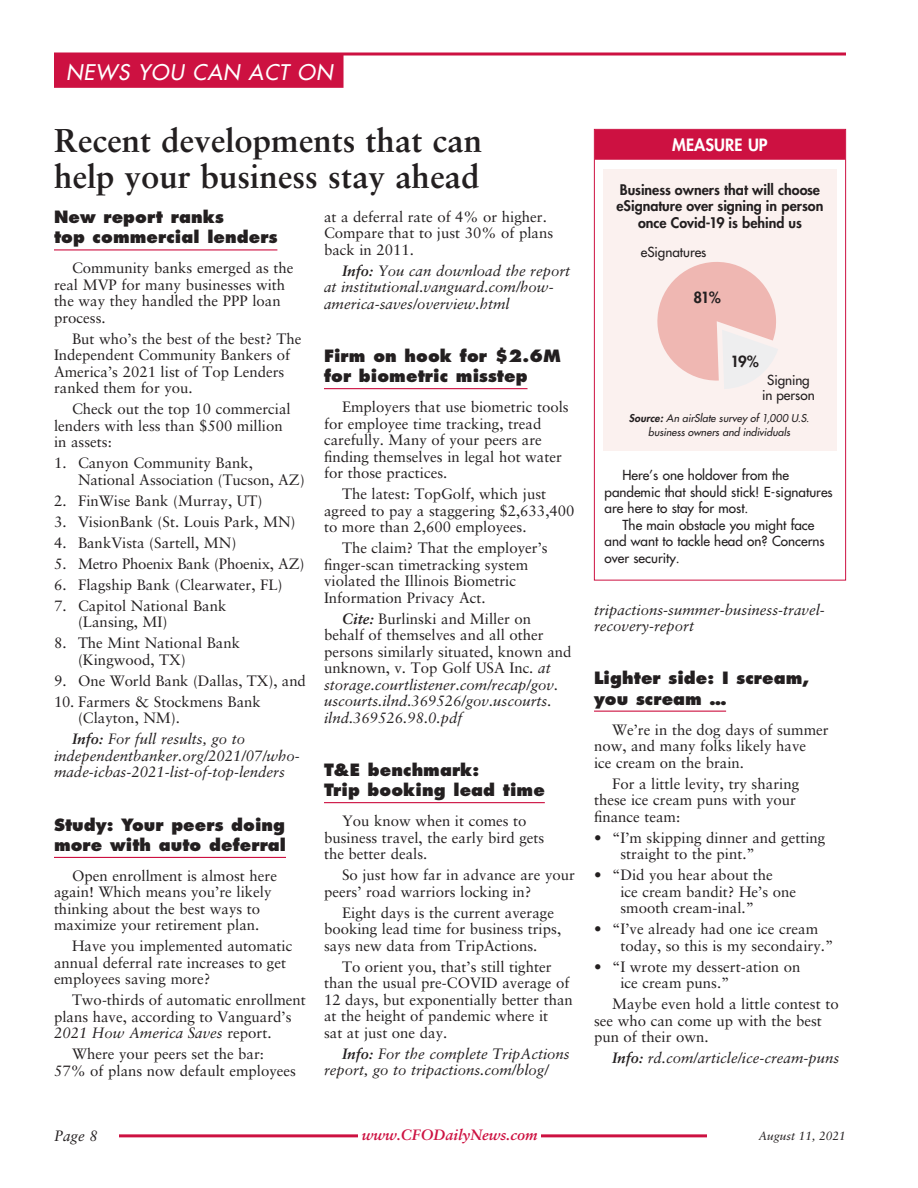
<style>
.page{position:relative;width:918px;height:1188px;background:#fff}
.page>*{position:absolute;margin:0;border:0;box-sizing:border-box;transform-origin:0 0}
.Major_Headline{font:700 33px/36px "Sabon";color:#231f20}
.Department_Head{font:italic 21px "Futura";letter-spacing:.05em;color:#fff}
.Small_headline{font:800 16.5px/20.2px "Futura";letter-spacing:.005em;color:#231f20}
._9__sidebar_cap{font:800 16.5px "Futura";letter-spacing:.005em;color:#fff}
._1___Copy{font:15px/16.5px "Sabon";color:#231f20}
._3__Copy_Bullets{font:15px/16.5px "Sabon";color:#231f20}
._4__credit{font:italic 15px/16.5px "Sabon";color:#231f20}
._4__credit-2{font:15px/16.5px "Sabon";color:#231f20}
.t1{font:italic 700 15px "Sabon";color:#cd1141}
.t2{font:800 15px "Futura";color:#231f20}
.t3{font:800 14.25px/16.5px "Futura";color:#231f20;text-align:center}
.Box_Copy{font:13.5px/16.5px "Futura";color:#231f20}
.t4{font:italic 12px "Sabon";color:#231f20}
.t5{font:italic 10.5px/13.5px "Futura";color:#231f20;text-align:center}
.s1{font-weight:700}
.s2{font-style:italic}
.s3{font-weight:700;font-style:italic}
.s4{font-weight:800}
</style>
<div class="page">
<div style="left:54px;top:55px;width:290px;height:33px;background:#cd1141"></div>
<svg style="left:54px;top:52px;width:792px;height:4px;background:#d64167"></svg>
<hr style="left:54px;top:1134px;width:792px;height:3px;background:#cd1141">
<div style="left:54px;top:1120px;width:64px;height:30px;background:#fff"></div>
<div style="left:708px;top:1120px;width:138px;height:30px;background:#fff"></div>
<div style="left:358px;top:1123px;width:183px;height:21px;background:#fff"></div>
<hr style="left:54px;top:249px;width:223px;height:1px;background:#cd1141">
<hr style="left:54px;top:857px;width:232px;height:1px;background:#cd1141">
<hr style="left:324px;top:388px;width:204px;height:1px;background:#cd1141">
<hr style="left:324px;top:802px;width:221px;height:1px;background:#cd1141">
<hr style="left:594px;top:711px;width:132px;height:1px;background:#cd1141">
<div style="left:595px;top:130px;width:250px;height:30px;background:#cd1141"></div>
<div style="left:594px;top:129px;width:252px;height:452px;border:1px solid #cd1141"></div>
<div style="left:603px;top:170px;width:234px;height:282px;background:#fbf1ef"></div>
<svg style="left:657px;top:262px;width:121px;height:127px"></svg>
<p class="Department_Head" style="left:66px;top:59px;width:268px">NEWS YOU CAN ACT ON</p>
<p class="Major_Headline" style="left:54px;top:122px;width:430px">Recent developments that can help your business stay ahead</p>
<p class="_9__sidebar_cap" style="left:672px;top:134px;width:97px">MEASURE UP</p>
<p class="t3" style="left:616px;top:181px;width:208px">Business owners that will choose eSignature over signing in person once Covid-19 is behind us</p>
<p class="Box_Copy" style="left:641px;top:244px;width:67px">eSignatures</p>
<p class="t2" style="left:693px;top:288px;width:29px">81%</p>
<p class="Small_headline" style="left:54px;top:207px;width:225px">New report ranks<br>top commercial lenders</p>
<p class="_1___Copy" style="left:54px;top:260px;width:241px;text-indent:18px">Community banks emerged as the real MVP for many businesses with the way they handled the PPP loan process.</p>
<p class="_1___Copy" style="left:54px;top:330px;width:249px;text-indent:18px">But who’s the best of the best? The<br>Independent Community Bankers of<br>America’s 2021 list of Top Lenders ranked them for you.</p>
<p class="_1___Copy" style="left:54px;top:401px;width:238px;text-indent:18px">Check out the top 10 commercial lenders with less than $500 million in assets:</p>
<p class="_3__Copy_Bullets" style="left:78px;top:455px;width:228px;text-indent:-24px">1. Canyon Community Bank,<br>National Association (Tucson, AZ)</p>
<p class="_3__Copy_Bullets" style="left:54px;top:492px;width:210px">2. FinWise Bank (Murray, UT)</p>
<p class="_3__Copy_Bullets" style="left:54px;top:513px;width:243px">3. VisionBank (St. Louis Park, MN)</p>
<p class="_3__Copy_Bullets" style="left:54px;top:534px;width:184px">4. BankVista (Sartell, MN)</p>
<p class="_3__Copy_Bullets" style="left:54px;top:555px;width:252px">5. Metro Phoenix Bank (Phoenix, AZ)</p>
<p class="_3__Copy_Bullets" style="left:54px;top:576px;width:230px">6. Flagship Bank (Clearwater, FL)</p>
<p class="_3__Copy_Bullets" style="left:78px;top:597px;width:150px;text-indent:-24px">7. Capitol National Bank (Lansing, MI)</p>
<p class="_3__Copy_Bullets" style="left:78px;top:635px;width:164px;text-indent:-24px">8. The Mint National Bank (Kingwood, TX)</p>
<p class="_3__Copy_Bullets" style="left:54px;top:672px;width:253px">9. One World Bank (Dallas, TX), and</p>
<p class="_3__Copy_Bullets" style="left:78px;top:693px;width:184px;text-indent:-24px">10. Farmers &amp; Stockmens Bank (Clayton, NM).</p>
<p class="_4__credit" style="left:54px;top:731px;width:247px;text-indent:18px"><span class="s1">Info:</span> For full results, go to independentbanker.org/2021/07/who&shy;made-icbas-2021-list-of-top-lenders</p>
<p class="Small_headline" style="left:54px;top:814px;width:234px">Study: Your peers doing more with auto deferral</p>
<p class="_1___Copy" style="left:54px;top:867px;width:225px;text-indent:18px">Open enrollment is almost here again! Which means you’re likely thinking about the best ways to maximize your retirement plan.</p>
<p class="_1___Copy" style="left:54px;top:938px;width:240px;text-indent:18px">Have you implemented automatic annual deferral rate increases to get employees saving more?</p>
<p class="_1___Copy" style="left:54px;top:992px;width:253px;text-indent:18px">Two-thirds of automatic enrollment plans have, according to Vanguard’s<br><span class="s2">2021 How America Saves</span> report.</p>
<p class="_1___Copy" style="left:54px;top:1046px;width:244px;text-indent:18px">Where your peers set the bar:<br>57% of plans now default employees</p>
<p class="_1___Copy" style="left:324px;top:208px;width:231px">at a deferral rate of 4% or higher.<br>Compare that to just 30% of plans back in 2011.</p>
<p class="_4__credit" style="left:324px;top:262px;width:248px;text-indent:18px"><span class="s1">Info:</span> You can download the report at institutional.vanguard.com/how&shy;america-saves/overview.html</p>
<p class="Small_headline" style="left:324px;top:346px;width:239px">Firm on hook for $2.6M for biometric misstep</p>
<p class="_1___Copy" style="left:324px;top:398px;width:246px;text-indent:18px">Employers that use biometric tools for employee time tracking, tread carefully. Many of your peers are finding themselves in legal hot water for those practices.</p>
<p class="_1___Copy" style="left:324px;top:485px;width:252px;text-indent:18px">The latest: TopGolf, which just agreed to pay a staggering $2,633,400 to more than 2,600 employees.</p>
<p class="_1___Copy" style="left:324px;top:539px;width:225px;text-indent:18px">The claim? That the employer’s finger-scan timetracking system violated the Illinois Biometric<br>Information Privacy Act.</p>
<p class="_4__credit-2" style="left:324px;top:610px;width:249px;text-indent:18px"><span class="s3">Cite:</span> Burlinski and Miller on behalf of themselves and all other persons similarly situated, known and unknown, v. Top Golf USA Inc<span class="s2">. at storage.courtlistener.com/recap/gov. uscourts.ilnd.369526/gov.uscourts. ilnd.369526.98.0.pdf</span></p>
<p class="Small_headline" style="left:324px;top:760px;width:222px">T&amp;E benchmark:<br>Trip booking lead time</p>
<p class="_1___Copy" style="left:324px;top:812px;width:222px;text-indent:18px">You know when it comes to business travel, the early bird gets the better deals.</p>
<p class="_1___Copy" style="left:324px;top:866px;width:253px;text-indent:18px">So just how far in advance are your peers’ road warriors locking in?</p>
<p class="_1___Copy" style="left:324px;top:904px;width:239px;text-indent:18px">Eight days is the current average booking lead time for business trips, says new data from TripActions.</p>
<p class="_1___Copy" style="left:324px;top:958px;width:250px;text-indent:18px">To orient you, that’s still tighter than the usual pre-COVID average of<br>12 days, but exponentially better than at the height of pandemic where it<br>sat at just one day.</p>
<p class="_4__credit" style="left:324px;top:1045px;width:247px;text-indent:18px"><span class="s1">Info:</span> For the complete TripActions report, go to tripactions.com/blog/</p>
<p class="t2" style="left:731px;top:352px;width:29px">19%</p>
<p class="Box_Copy" style="left:762px;top:373px;width:54px;line-height:15px;text-align:center">Signing in person</p>
<p class="t5" style="left:629px;top:412px;width:182px"><span class="s4">Source:</span> An airSlate survey of 1,000 U.S. business owners and individuals</p>
<p class="Box_Copy" style="left:604px;top:467px;width:230px;text-indent:18px">Here’s one holdover from the pandemic that should stick! E-signatures are here to stay for most.</p>
<p class="Box_Copy" style="left:604px;top:516px;width:222px;text-indent:18px">The main obstacle you might face and want to tackle head on? Concerns over security.</p>
<p class="_4__credit" style="left:594px;top:601px;width:232px">tripactions-summer-business-travel&shy;recovery-report</p>
<p class="Small_headline" style="left:594px;top:668px;width:217px">Lighter side: I scream, you scream …</p>
<p class="_1___Copy" style="left:594px;top:721px;width:236px;text-indent:18px">We’re in the dog days of summer now, and many folks likely have<br>ice cream on the brain.</p>
<p class="_1___Copy" style="left:594px;top:775px;width:207px;text-indent:18px">For a little levity, try sharing these ice cream puns with your finance team:</p>
<p class="_3__Copy_Bullets" style="left:620px;top:829px;width:207px;text-indent:-26px">• “I’m skipping dinner and getting straight to the pint.”</p>
<p class="_3__Copy_Bullets" style="left:620px;top:866px;width:177px;text-indent:-26px">• “Did you hear about the<br>ice cream bandit? He’s one smooth cream-inal.”</p>
<p class="_3__Copy_Bullets" style="left:620px;top:920px;width:214px;text-indent:-26px">• “I’ve already had one ice cream today, so this is my secondairy.”</p>
<p class="_3__Copy_Bullets" style="left:620px;top:958px;width:181px;text-indent:-26px">• “I wrote my dessert-ation on ice cream puns.”</p>
<p class="_1___Copy" style="left:594px;top:995px;width:246px;text-indent:18px">Maybe even hold a little contest to see who can come up with the best pun of their own.</p>
<p class="_4__credit" style="left:612px;top:1050px;width:229px"><span class="s1">Info:</span> rd.com/article/ice-cream-puns</p>
<p class="_4__credit" style="left:54px;top:1128px;width:45px">Page 8</p>
<p class="t1" style="left:362px;top:1125px;width:177px">www.CFODailyNews.com</p>
<p class="t4" style="left:759px;top:1129px;width:89px">August 11, 2021</p>
</div>
